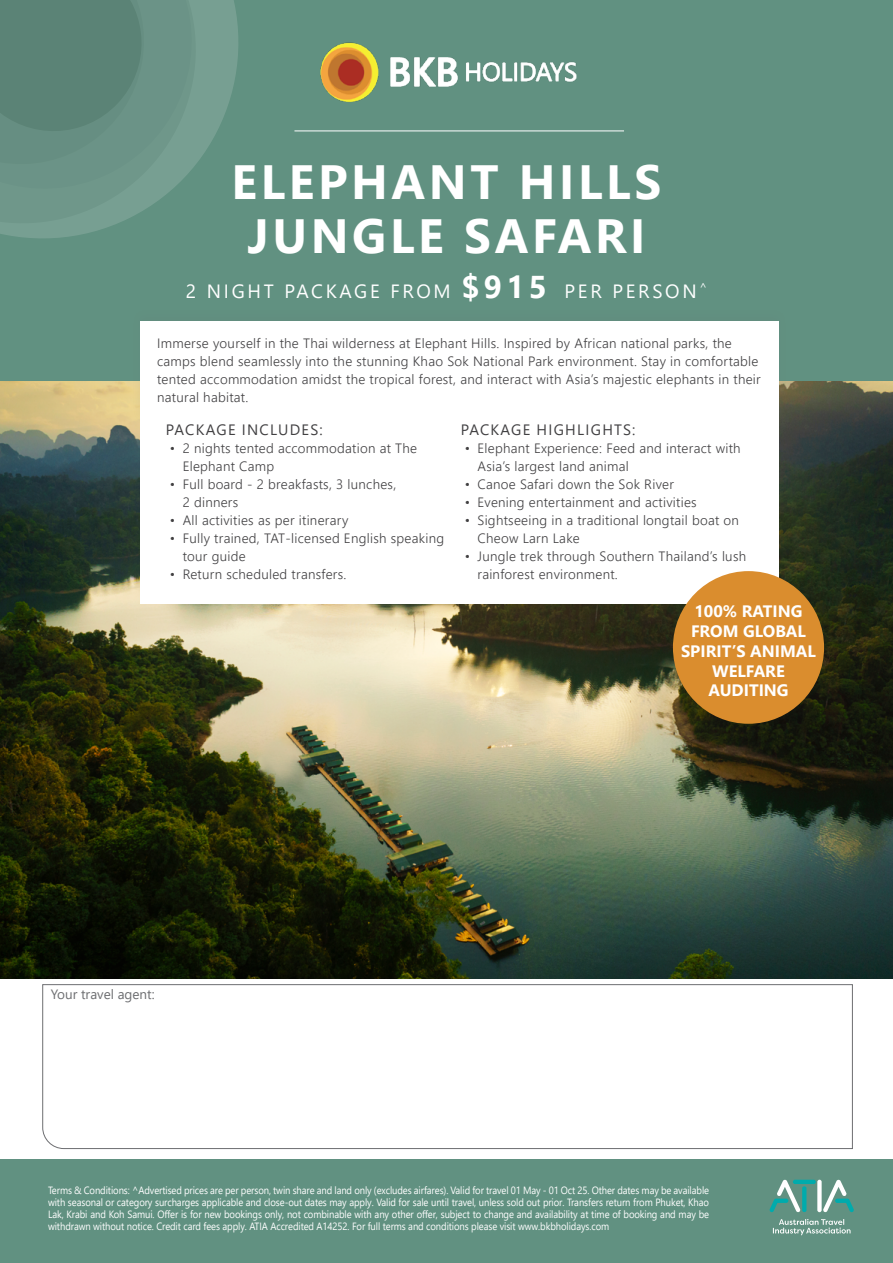
<style>
.page{position:relative;width:893px;height:1263px;background:#fff}
.page>*{position:absolute;margin:0;border:0;box-sizing:border-box;transform-origin:0 0}
.t1{font:700 48px/54px "Segoe UI";letter-spacing:.075em;color:#fff;text-align:center}
.t2{font:19.2px "Segoe UI";letter-spacing:.14em;color:#fff}
.t3{font:700 16.5px/19.8px "Segoe UI";color:#fff;text-align:center}
.t4{font:15px "Segoe UI";letter-spacing:.085em;color:#414042}
.t5{font:300 13.5px/18px "Segoe UI";letter-spacing:.02em;color:#414042}
.t6{font:13.5px "Segoe UI";color:#6d6e71}
.t7{font:10.5px/12px "Segoe UI";letter-spacing:-.01em;color:#fff;text-align:justify;scale:.9 1}
.s1{font-weight:700;font-size:31.5px}
</style>
<div class="page">
<img style="left:0;top:380px;width:893px;height:598px">
<div style="left:0;top:1159px;width:893px;height:104px;background:#619181"></div>
<div style="left:0;top:0;width:893px;height:380px;background:#619181"></div>
<hr style="left:294px;top:131px;width:330px;height:1px;background:#fff">
<img style="left:320px;top:42px;width:257px;height:61px">
<svg style="left:220px;top:0;width:18px;height:124px;fill:#779f92"></svg>
<svg style="left:0;top:0;width:220px;height:238px;fill:#6f978a"></svg>
<svg style="left:0;top:0;width:213px;height:210px"></svg>
<svg style="left:42px;top:984px;width:811px;height:165px"></svg>
<svg style="left:823px;top:1180px;width:31px;height:32px"></svg>
<svg style="left:770px;top:1180px;width:30px;height:32px"></svg>
<svg style="left:802px;top:1186px;width:4px;height:26px"></svg>
<hr style="left:793px;top:1180px;width:23px;height:4px;background:#00abac;border-radius:2px">
<div style="left:817px;top:1180px;width:5px;height:32px;background:#fff;border-radius:2px"></div>
<svg style="left:773px;top:1219px;width:77px;height:16px"></svg>
<div style="left:131px;top:308px;width:656px;height:116px;background:#6d6e71;opacity:.11"></div>
<div style="left:140px;top:321px;width:638px;height:98px;background:#fff"></div>
<div style="left:140px;top:413px;width:638px;height:191px;background:#fff"></div>
<div style="left:673px;top:571px;width:151px;height:153px;background:#da8d2e;border-radius:50%"></div>
<h1 class="t1" style="left:232px;top:151px;width:431px">ELEPHANT HILLS<br>JUNGLE SAFARI</h1>
<h2 class="t2" style="left:186px;top:273px;width:522px">2 NIGHT PACKAGE FROM <span class="s1">$915</span> PER PERSON<sup>^</sup></h2>
<p class="t5" style="left:157px;top:333px;width:605px">Immerse yourself in the Thai wilderness at Elephant Hills. Inspired by African national parks, the camps blend seamlessly into the stunning Khao Sok National Park environment. Stay in comfortable tented accommodation amidst the tropical forest, and interact with Asia’s majestic elephants in their natural habitat.</p>
<p class="t4" style="left:166px;top:416px;width:158px">PACKAGE INCLUDES:</p>
<p class="t5" style="left:183px;top:438px;width:236px;text-indent:-13px">• 2 nights tented accommodation at The<br>Elephant Camp</p>
<p class="t5" style="left:183px;top:474px;width:215px;text-indent:-13px">• Full board - 2 breakfasts, 3 lunches,<br>2 dinners</p>
<p class="t5" style="left:170px;top:510px;width:180px">• All activities as per itinerary</p>
<p class="t5" style="left:183px;top:528px;width:263px;text-indent:-13px">• Fully trained, TAT-licensed English speaking tour guide</p>
<p class="t5" style="left:170px;top:564px;width:178px">• Return scheduled transfers.</p>
<p class="t4" style="left:461px;top:416px;width:176px">PACKAGE HIGHLIGHTS:</p>
<p class="t5" style="left:477px;top:438px;width:265px;text-indent:-13px">• Elephant Experience: Feed and interact with<br>Asia’s largest land animal</p>
<p class="t5" style="left:465px;top:474px;width:211px">• Canoe Safari down the Sok River</p>
<p class="t5" style="left:465px;top:492px;width:234px">• Evening entertainment and activities</p>
<p class="t5" style="left:477px;top:510px;width:263px;text-indent:-13px">• Sightseeing in a traditional longtail boat on<br>Cheow Larn Lake</p>
<p class="t5" style="left:477px;top:546px;width:270px;text-indent:-13px">• Jungle trek through Southern Thailand’s lush rainforest environment.</p>
<p class="t3" style="left:681px;top:600px;width:136px">100% RATING<br>FROM GLOBAL<br>SPIRIT’S ANIMAL<br>WELFARE<br>AUDITING</p>
<p class="t6" style="left:51px;top:981px;width:105px">Your travel agent:</p>
<p class="t7" style="left:48px;top:1183px;width:736px">Terms &amp; Conditions: ^Advertised prices are per person, twin share and land only (excludes airfares). Valid for travel 01 May - 01 Oct 25. Other dates may be available with seasonal or category surcharges applicable and close-out dates may apply. Valid for sale until travel, unless sold out prior. Transfers return from Phuket, Khao Lak, Krabi and Koh Samui. Offer is for new bookings only, not combinable with any other offer, subject to change and availability at time of booking and may be withdrawn without notice. Credit card fees apply. ATIA Accredited A14252. For full terms and conditions please visit www.bkbholidays.com</p>
</div>
